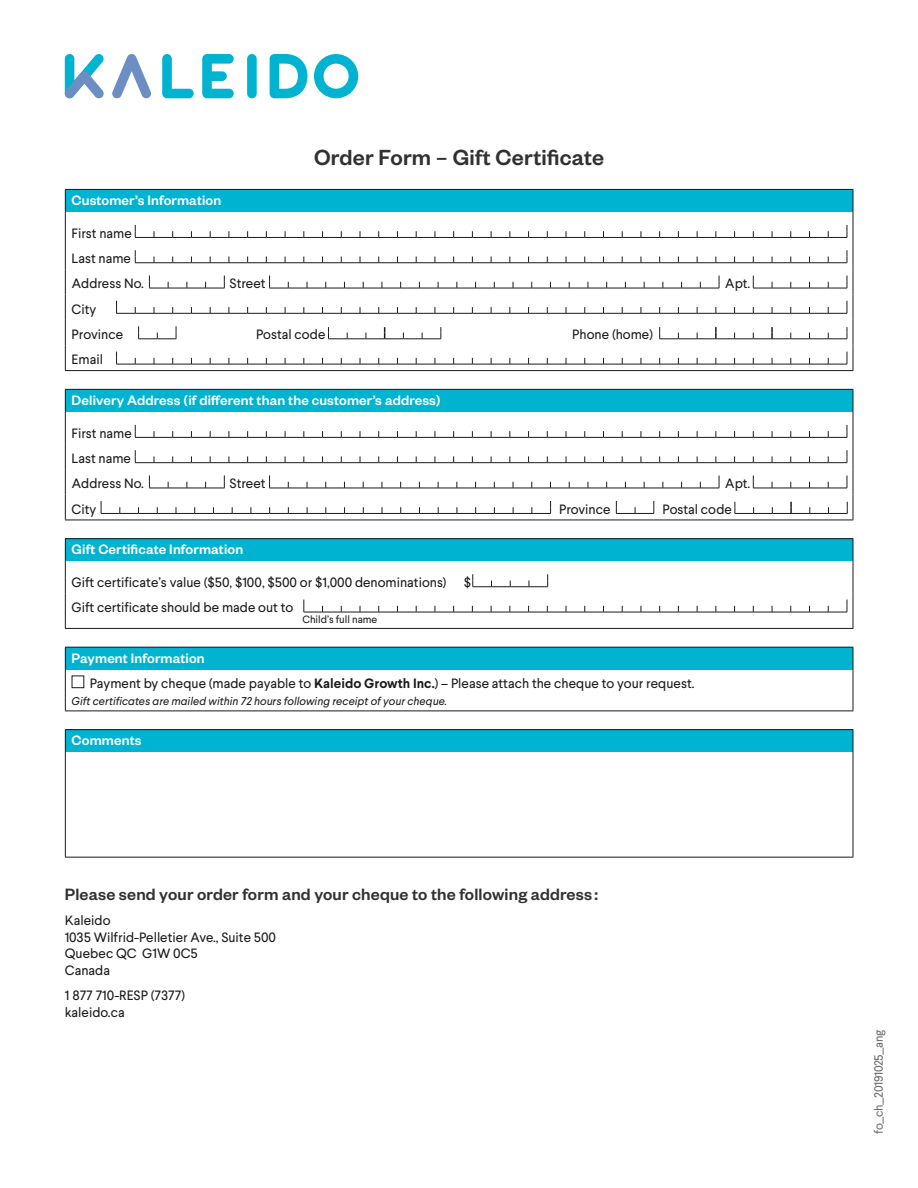
<style>
.page{position:relative;width:918px;height:1188px;background:#fff}
.page>*{position:absolute;margin:0;border:0;box-sizing:border-box;transform-origin:0 0}
.t1{font:500 24px "Founders Grotesk";letter-spacing:.01em;color:#323032}
.t2{font:500 18px "Founders Grotesk";letter-spacing:.01em;color:#323032}
.t3{font:500 15px "Founders Grotesk";letter-spacing:.01em;color:#fff}
.t4{font:13.5px/25.3px "Larsseit";color:#1c1b1a}
.t5{font:12px "Larsseit";letter-spacing:-.035em;color:#6b6c6c}
.t6{font:italic 11.25px "Larsseit";color:#1c1b1a}
.t7{font:10.5px "Larsseit";color:#1c1b1a}
.s1{font-weight:700}
</style>
<div class="page">
<div style="left:65px;top:189px;width:788px;height:22px;background:#00b4d1"></div>
<hr style="left:65px;top:370px;width:788px;height:1px;background:#1c1b1a">
<hr style="left:65px;top:189px;width:788px;height:1px;background:#1c1b1a">
<svg style="left:65px;top:190px;width:1px;height:21px"></svg>
<svg style="left:853px;top:190px;width:1px;height:21px"></svg>
<hr style="left:65px;top:211px;width:1px;height:33px;background:#1c1b1a">
<hr style="left:853px;top:211px;width:1px;height:33px;background:#1c1b1a">
<svg style="left:65px;top:244px;width:1px;height:126px"></svg>
<svg style="left:135px;top:225px;width:713px;height:13px"></svg>
<svg style="left:116px;top:244px;width:738px;height:126px"></svg>
<div style="left:65px;top:389px;width:788px;height:22px;background:#00b4d1"></div>
<hr style="left:65px;top:520px;width:788px;height:1px;background:#1c1b1a">
<hr style="left:65px;top:389px;width:788px;height:1px;background:#1c1b1a">
<svg style="left:65px;top:390px;width:1px;height:21px"></svg>
<svg style="left:853px;top:390px;width:1px;height:21px"></svg>
<hr style="left:65px;top:411px;width:1px;height:33px;background:#1c1b1a">
<hr style="left:853px;top:411px;width:1px;height:33px;background:#1c1b1a">
<svg style="left:65px;top:444px;width:1px;height:76px"></svg>
<svg style="left:135px;top:425px;width:713px;height:13px"></svg>
<svg style="left:101px;top:444px;width:753px;height:76px"></svg>
<div style="left:65px;top:539px;width:788px;height:22px;background:#00b4d1"></div>
<hr style="left:65px;top:628px;width:788px;height:1px;background:#1c1b1a">
<hr style="left:65px;top:538px;width:788px;height:1px;background:#1c1b1a">
<svg style="left:65px;top:539px;width:1px;height:22px"></svg>
<svg style="left:853px;top:539px;width:1px;height:22px"></svg>
<hr style="left:65px;top:561px;width:1px;height:32px;background:#1c1b1a">
<hr style="left:853px;top:561px;width:1px;height:32px;background:#1c1b1a">
<hr style="left:65px;top:593px;width:1px;height:35px;background:#1c1b1a">
<hr style="left:853px;top:593px;width:1px;height:35px;background:#1c1b1a">
<svg style="left:473px;top:574px;width:75px;height:13px"></svg>
<svg style="left:304px;top:600px;width:544px;height:13px"></svg>
<div style="left:65px;top:647px;width:788px;height:22px;background:#00b4d1"></div>
<hr style="left:65px;top:711px;width:788px;height:1px;background:#1c1b1a">
<hr style="left:65px;top:647px;width:788px;height:1px;background:#1c1b1a">
<svg style="left:65px;top:648px;width:1px;height:21px"></svg>
<svg style="left:853px;top:648px;width:1px;height:21px"></svg>
<hr style="left:65px;top:669px;width:1px;height:42px;background:#1c1b1a">
<hr style="left:853px;top:669px;width:1px;height:42px;background:#1c1b1a">
<div style="left:72px;top:676px;width:12px;height:12px;border:1px solid #1c1b1a"></div>
<div style="left:65px;top:730px;width:788px;height:22px;background:#00b4d1"></div>
<hr style="left:65px;top:857px;width:788px;height:1px;background:#1c1b1a">
<hr style="left:65px;top:729px;width:788px;height:1px;background:#1c1b1a">
<svg style="left:65px;top:730px;width:1px;height:22px"></svg>
<svg style="left:853px;top:730px;width:1px;height:22px"></svg>
<hr style="left:65px;top:752px;width:1px;height:105px;background:#1c1b1a">
<hr style="left:853px;top:752px;width:1px;height:105px;background:#1c1b1a">
<svg style="left:112px;top:54px;width:39px;height:44px"></svg>
<svg style="left:162px;top:54px;width:32px;height:44px"></svg>
<div style="left:247px;top:54px;width:10px;height:44px;background:#00b4d1;border-radius:5px"></div>
<svg style="left:270px;top:54px;width:37px;height:44px"></svg>
<svg style="left:65px;top:54px;width:39px;height:44px"></svg>
<svg style="left:202px;top:54px;width:32px;height:44px"></svg>
<svg style="left:314px;top:54px;width:44px;height:44px"></svg>
<h1 class="t1" style="left:314px;top:142px;width:292px">Order Form – Gift Certificate</h1>
<p class="t3" style="left:72px;top:191px;width:151px">Customer’s Information</p>
<p class="t4" style="left:72px;top:220px;width:74px">First name<br>Last name<br>Address No.</p>
<p class="t4" style="left:72px;top:296px;width:53px">City<br>Province</p>
<p class="t4" style="left:230px;top:271px;width:38px">Street</p>
<p class="t4" style="left:725px;top:271px;width:27px">Apt.</p>
<p class="t4" style="left:256px;top:322px;width:71px">Postal code</p>
<p class="t4" style="left:572px;top:322px;width:82px">Phone (home)</p>
<p class="t4" style="left:72px;top:347px;width:33px">Email</p>
<p class="t3" style="left:72px;top:391px;width:371px">Delivery Address (if different than the customer’s address)</p>
<p class="t4" style="left:72px;top:420px;width:74px">First name<br>Last name<br>Address No.</p>
<p class="t4" style="left:230px;top:471px;width:38px">Street</p>
<p class="t4" style="left:725px;top:471px;width:27px">Apt.</p>
<p class="t4" style="left:72px;top:496px;width:26px">City</p>
<p class="t4" style="left:559px;top:496px;width:53px">Province</p>
<p class="t4" style="left:662px;top:496px;width:71px">Postal code</p>
<p class="t3" style="left:72px;top:540px;width:173px">Gift Certificate Information</p>
<p class="t4" style="left:72px;top:569px;width:377px">Gift certificate’s value ($50, $100, $500 or $1,000 denominations)</p>
<p class="t4" style="left:464px;top:569px;width:9px">$</p>
<p class="t4" style="left:72px;top:595px;width:223px">Gift certificate should be made out to</p>
<p class="t7" style="left:302px;top:612px;width:76px">Child’s full name</p>
<p class="t3" style="left:72px;top:649px;width:135px">Payment Information</p>
<p class="t4" style="left:90px;top:671px;width:606px">Payment by cheque (made payable to <span class="s1">Kaleido Growth Inc.</span>) – Please attach the cheque to your request.</p>
<p class="t6" style="left:72px;top:694px;width:377px">Gift certificates are mailed within 72 hours following receipt of your cheque.</p>
<p class="t3" style="left:72px;top:731px;width:71px">Comments</p>
<h2 class="t2" style="left:65px;top:883px;width:535px">Please send your order form and your cheque to the following address :</h2>
<p class="t4" style="left:65px;top:912px;width:213px;line-height:16.5px">Kaleido<br>1035 Wilfrid-Pelletier Ave., Suite 500<br>Quebec QC G1W 0C5<br>Canada</p>
<p class="t4" style="left:65px;top:987px;width:122px;line-height:16.5px">1 877 710-RESP (7377) kaleido.ca</p>
<p class="t5" style="left:871px;top:1134px;width:105px;rotate:-90deg">fo_ch_20191025_ang</p>
</div>
